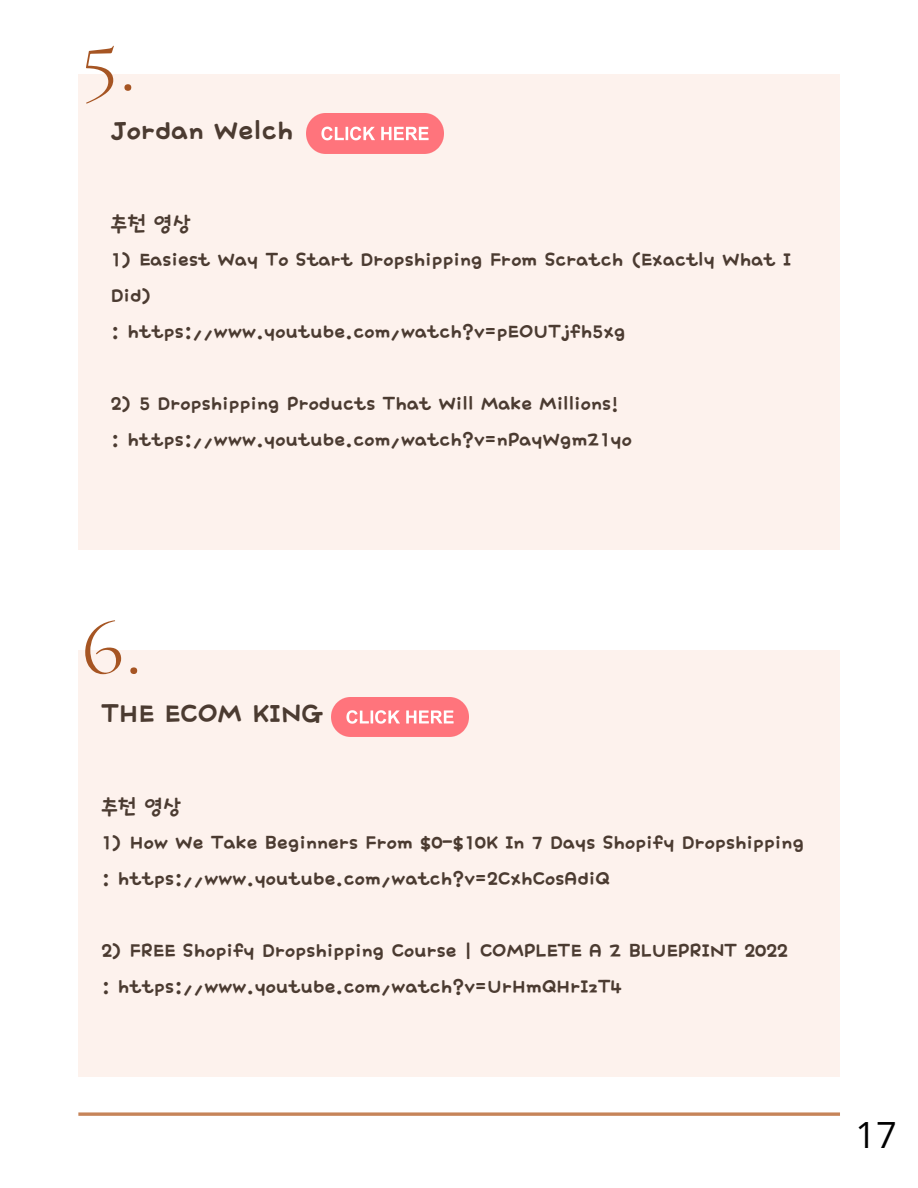
<style>
.page{position:relative;width:918px;height:1188px;background:#fff}
.page>*{position:absolute;margin:0;border:0;box-sizing:border-box;transform-origin:0 0}
.t1{font:300 86.7px "Cormorant SC";color:#a65523}
.t2{font:36.15px "Open Sans";color:#000}
.t3{font:31.5px "TDTD Cute And Cute OTF";letter-spacing:.005em;color:#4b3b31}
.t4{font:22.5px/36px "TDTD Cute And Cute OTF";letter-spacing:.005em;color:#4b3b31}
</style>
<div class="page">
<div style="left:78px;top:74px;width:762px;height:475px;background:#fdf2ed"></div>
<div style="left:78px;top:650px;width:762px;height:426px;background:#fdf2ed"></div>
<svg style="left:78px;top:1112px;width:762px;height:4px;background:#ce9672"></svg>
<img style="left:306px;top:114px;width:137px;height:39px">
<img style="left:331px;top:697px;width:137px;height:39px">
<h1 class="t1" style="left:81px;top:10px;width:57px">5.</h1>
<h3 class="t3" style="left:111px;top:114px;width:184px">Jordan Welch</h3>
<p class="t4" style="left:111px;top:207px;width:81px">추천 영상</p>
<p class="t4" style="left:111px;top:243px;width:682px">1) Easiest Way To Start Dropshipping From Scratch (Exactly What I<br>Did)<br>: https://www.youtube.com/watch?v=pEOUTjfh5xg</p>
<p class="t4" style="left:111px;top:387px;width:522px">2) 5 Dropshipping Products That Will Make Millions! : https://www.youtube.com/watch?v=nPayWgmZ1yo</p>
<h1 class="t1" style="left:81px;top:593px;width:63px">6.</h1>
<h3 class="t3" style="left:101px;top:698px;width:223px">THE ECOM KING</h3>
<p class="t4" style="left:101px;top:790px;width:81px">추천 영상</p>
<p class="t4" style="left:101px;top:826px;width:704px">1) How We Take Beginners From $0-$10K In 7 Days Shopify Dropshipping : https://www.youtube.com/watch?v=2CxhCosAdiQ</p>
<p class="t4" style="left:101px;top:934px;width:688px">2) FREE Shopify Dropshipping Course | COMPLETE A Z BLUEPRINT 2022 : https://www.youtube.com/watch?v=UrHmQHrIzT4</p>
<h2 class="t2" style="left:855px;top:1109px;width:43px">17</h2>
</div>
